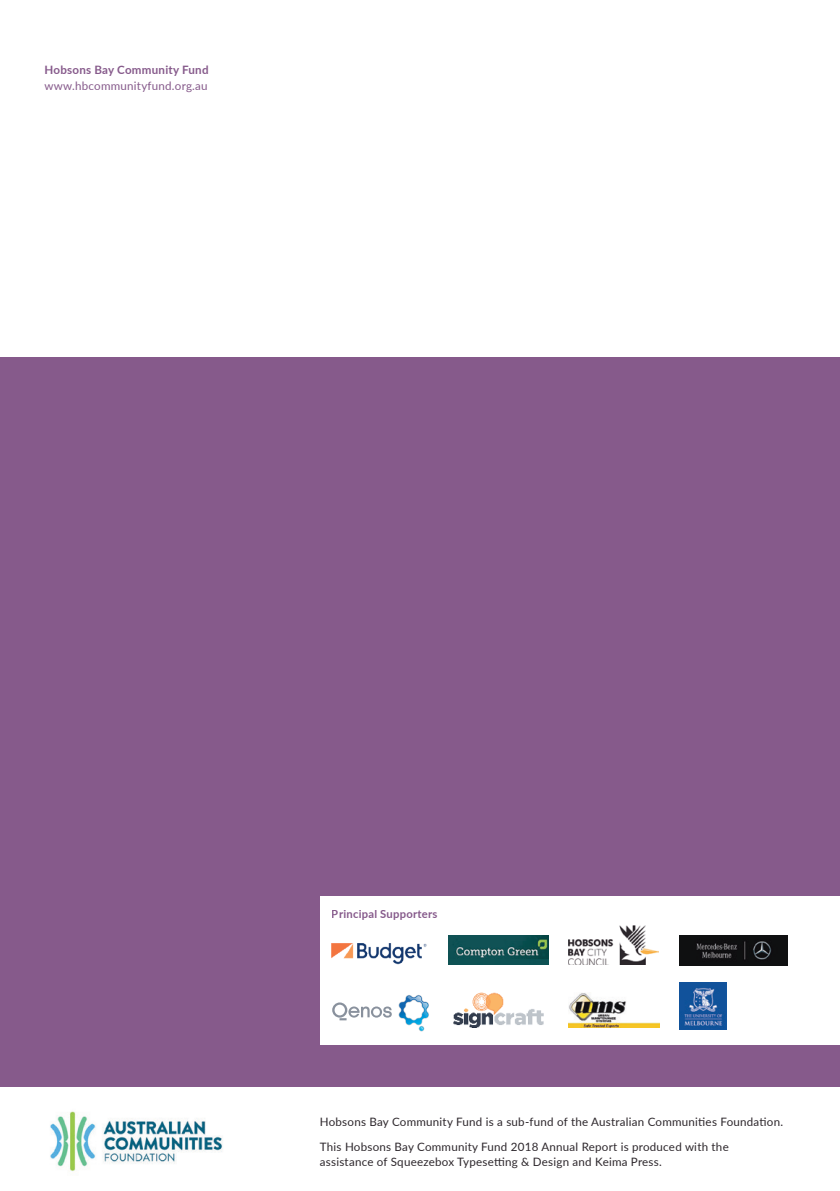
<style>
.page{position:relative;width:840px;height:1191px;background:#fff}
.page>*{position:absolute;margin:0;border:0;box-sizing:border-box;transform-origin:0 0}
.t1{font:11.6px/25px "Lato";letter-spacing:.02em;color:#2d272c}
.t2{font:11.6px/15.2px "Lato";letter-spacing:.02em;color:#865a8b}
.t3{font:700 11.2px "Lato";letter-spacing:.02em;color:#865a8b}
.s1{font-weight:700}
</style>
<div class="page">
<img style="left:50px;top:1111px;width:173px;height:61px">
<div style="left:0;top:356px;width:839px;height:730px;background:#865a8b"></div>
<div style="left:320px;top:896px;width:519px;height:149px;background:#fff"></div>
<img style="left:448px;top:936px;width:100px;height:28px">
<img style="left:568px;top:925px;width:90px;height:39px">
<img style="left:679px;top:935px;width:107px;height:30px">
<img style="left:332px;top:943px;width:95px;height:21px">
<img style="left:453px;top:992px;width:90px;height:35px">
<img style="left:568px;top:993px;width:91px;height:34px">
<img style="left:679px;top:982px;width:46px;height:47px">
<svg style="left:332px;top:1002px;width:59px;height:18px"></svg>
<svg style="left:398px;top:995px;width:31px;height:36px"></svg>
<p class="t2" style="left:44px;top:62px;width:165px"><span class="s1">Hobsons Bay Community Fund </span>www.hbcommunityfund.org.au</p>
<p class="t3" style="left:332px;top:906px;width:107px">Principal Supporters</p>
<p class="t1" style="left:320px;top:1108px;width:464px">Hobsons Bay Community Fund is a sub-fund of the Australian Communities Foundation.<br>This Hobsons Bay Community Fund 2018 Annual Report is produced with the</p>
<p class="t1" style="left:320px;top:1148px;width:343px">assistance of Squeezebox Typesetting &amp; Design and Keima Press.</p>
</div>
